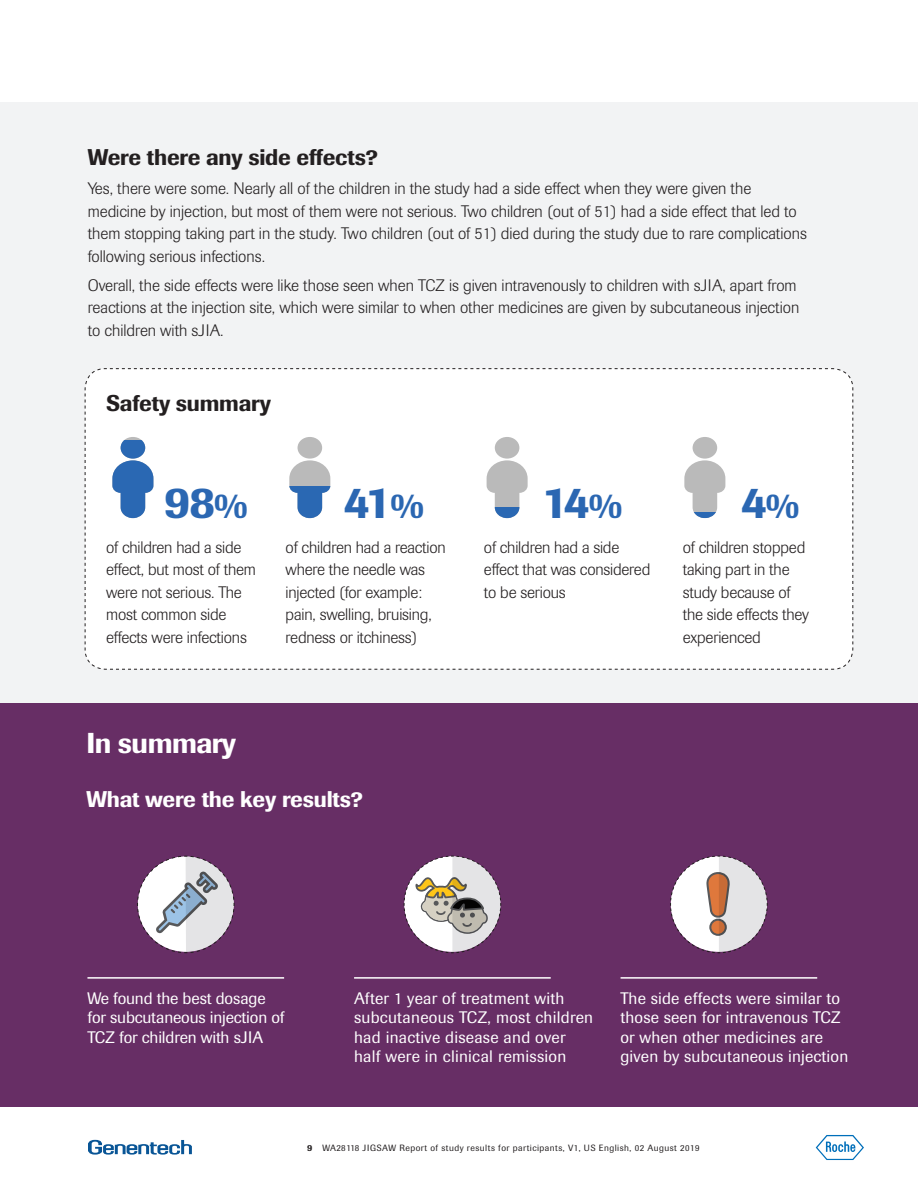
<style>
.page{position:relative;width:918px;height:1188px;background:#fff}
.page>*{position:absolute;margin:0;border:0;box-sizing:border-box;transform-origin:0 0}
.t1{font:500 45px "Imago";color:#2b67b2}
.t2{font:500 28.5px "Imago";letter-spacing:-.02em;color:#fff}
.t3{font:500 22.5px "Imago";letter-spacing:-.01em;color:#231f20}
.t4{font:500 22.5px "Imago";letter-spacing:-.01em;color:#fff}
.t5{font:300 16.5px/22.5px "Imago";color:#231f20}
.t6{font:16.5px/19.5px "Imago";letter-spacing:.01em;color:#fff}
.t7{font:16.5px/19.5px "Imago";letter-spacing:-.01em;color:#fff}
.t8{font:9px "Imago";letter-spacing:.05em;color:#231f20}
.s1{font-size:36px}
.s2{font-weight:500}
</style>
<div class="page">
<div style="left:0;top:103px;width:918px;height:1004px;background:#f2f3f4"></div>
<div style="left:84px;top:368px;width:770px;height:302px;background:#fff"></div>
<div style="left:0;top:704px;width:918px;height:403px;background:#672e65"></div>
<svg style="left:88px;top:1140px;width:104px;height:15px"></svg>
<svg style="left:816px;top:1135px;width:48px;height:25px"></svg>
<svg style="left:137px;top:855px;width:98px;height:98px"></svg>
<svg style="left:403px;top:855px;width:98px;height:98px"></svg>
<svg style="left:670px;top:855px;width:98px;height:98px"></svg>
<hr style="left:87px;top:977px;width:197px;height:2px;background:#fff">
<hr style="left:354px;top:977px;width:197px;height:2px;background:#fff">
<hr style="left:621px;top:977px;width:196px;height:2px;background:#fff">
<svg style="left:112px;top:437px;width:41px;height:81px"></svg>
<svg style="left:289px;top:437px;width:41px;height:49px"></svg>
<svg style="left:289px;top:486px;width:41px;height:32px"></svg>
<svg style="left:487px;top:437px;width:41px;height:81px"></svg>
<svg style="left:492px;top:507px;width:31px;height:11px"></svg>
<svg style="left:684px;top:437px;width:41px;height:81px"></svg>
<svg style="left:690px;top:513px;width:31px;height:5px"></svg>
<h3 class="t3" style="left:88px;top:143px;width:292px">Were there any side effects?</h3>
<p class="t5" style="left:88px;top:178px;width:721px">Yes, there were some. Nearly all of the children in the study had a side effect when they were given the medicine by injection, but most of them were not serious. Two children (out of 51) had a side effect that led to them stopping taking part in the study. Two children (out of 51) died during the study due to rare complications following serious infections.</p>
<p class="t5" style="left:88px;top:274px;width:713px">Overall, the side effects were like those seen when TCZ is given intravenously to children with sJIA, apart from reactions at the injection site, which were similar to when other medicines are given by subcutaneous injection to children with sJIA.</p>
<h3 class="t3" style="left:106px;top:388px;width:166px">Safety summary</h3>
<h1 class="t1" style="left:164px;top:473px;width:86px">98<span class="s1">%</span></h1>
<h1 class="t1" style="left:344px;top:473px;width:82px">41<span class="s1">%</span></h1>
<h1 class="t1" style="left:542px;top:473px;width:82px">14<span class="s1">%</span></h1>
<h1 class="t1" style="left:741px;top:473px;width:61px">4<span class="s1">%</span></h1>
<p class="t5" style="left:106px;top:536px;width:151px">of children had a side effect, but most of them were not serious. The most common side effects were infections</p>
<p class="t5" style="left:286px;top:536px;width:162px">of children had a reaction where the needle was injected (for example: pain, swelling, bruising, redness or itchiness)</p>
<p class="t5" style="left:484px;top:536px;width:168px">of children had a side effect that was considered to be serious</p>
<p class="t5" style="left:683px;top:536px;width:128px">of children stopped taking part in the study because of the side effects they experienced</p>
<h2 class="t2" style="left:86px;top:725px;width:151px">In summary</h2>
<h3 class="t4" style="left:86px;top:785px;width:278px">What were the key results?</h3>
<p class="t7" style="left:87px;top:988px;width:199px">We found the best dosage for subcutaneous injection of<br>TCZ for children with sJIA</p>
<p class="t6" style="left:354px;top:988px;width:241px">After 1 year of treatment with subcutaneous TCZ, most children had inactive disease and over half were in clinical remission</p>
<p class="t6" style="left:621px;top:988px;width:229px">The side effects were similar to those seen for intravenous TCZ or when other medicines are given by subcutaneous injection</p>
<p class="t8" style="left:307px;top:1143px;width:394px"><span class="s2">9</span> WA28118 JIGSAW Report of study results for participants, V1, US English, 02 August 2019</p>
</div>
